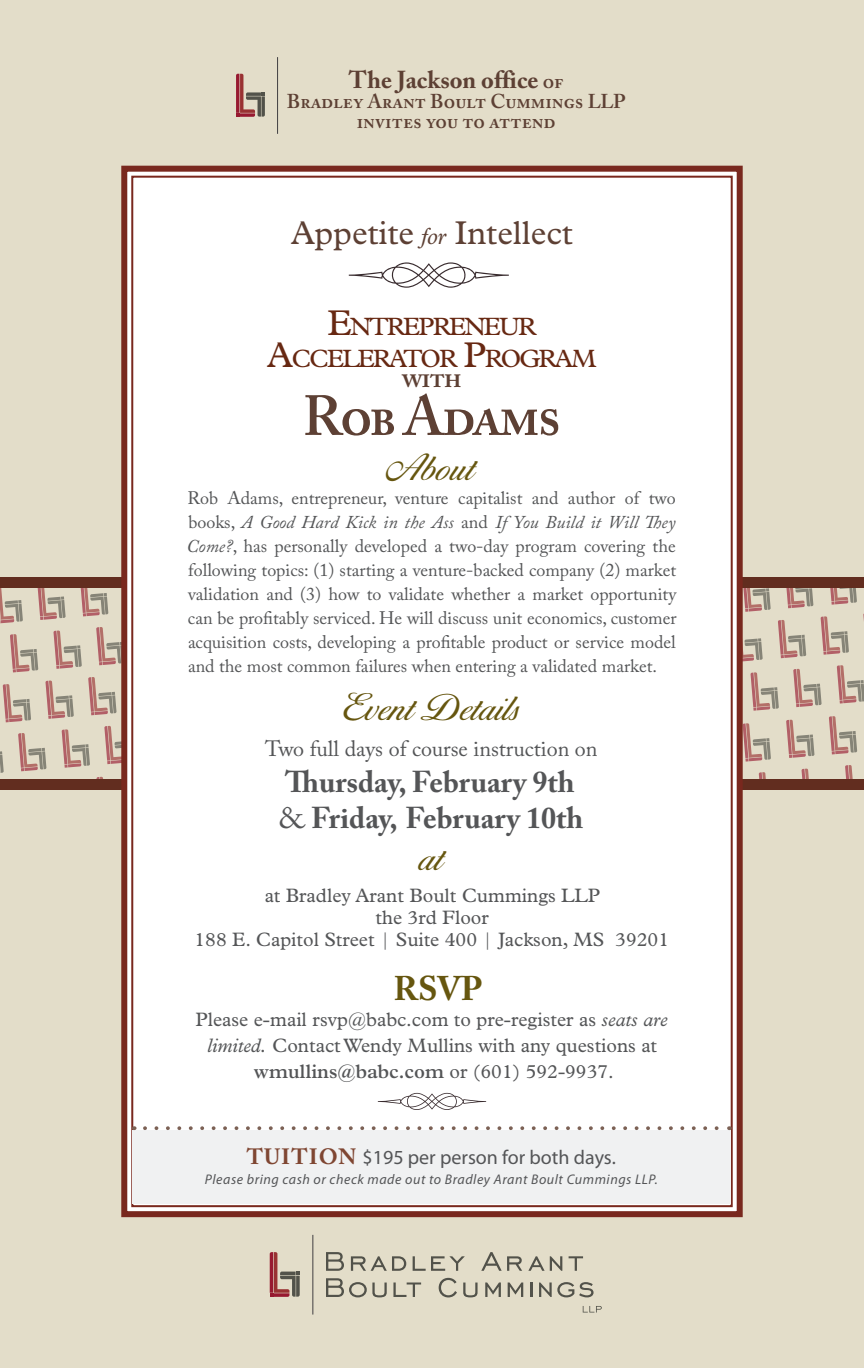
<style>
.page{position:relative;width:864px;height:1368px;background:#e3ddc9}
.page>*{position:absolute;margin:0;border:0;box-sizing:border-box;transform-origin:0 0}
.t1{font:600 56px "Adobe Caslon Pro";letter-spacing:-.05em;color:#5d4034}
.t2{font:36px "OPTI Dianna Script Light Agen";color:#66560f}
.t3{font:700 34px "Adobe Caslon Pro";color:#66560f}
.t4{font:33.2px "Plantin";color:#5d4034}
.t5{font:700 30px/36px "Adobe Caslon Pro";color:#545557}
.t6{font:600 28px "Adobe Caslon Pro";color:#5d4034}
.t7{font:25.2px/32px "Plantin";letter-spacing:-.07em;color:#672812;text-align:center}
.t8{font:700 24.4px "Adobe Caslon Pro";color:#5d4034}
.t9{font:22px "Adobe Caslon Pro";color:#545557}
.t10{font:600 20px/20px "Adobe Caslon Pro";color:#5d4034;text-align:center}
.t11{font:20px "Myriad Pro";color:#545557}
.t12{font:19.6px/26px "Plantin";color:#545557;text-align:center}
.t13{font:18px/24px "Adobe Caslon Pro";color:#545557;text-align:justify}
.t14{font:italic 14px "Myriad Pro";letter-spacing:.04em;color:#545557}
.s1{font-weight:600;font-size:20px}
.s2{font-style:italic;font-size:23.6px}
.s3{font-size:36px}
.s4{font-style:italic}
.s5{font-weight:400}
.s6{font-weight:600}
.s7{font-family:"Adobe Caslon Pro";font-weight:700;font-size:22px;color:#7f4632}
</style>
<div class="page">
<svg style="left:326px;top:1252px;width:18px;height:19px"></svg>
<svg style="left:351px;top:1256px;width:55px;height:15px"></svg>
<svg style="left:413px;top:1256px;width:52px;height:15px"></svg>
<svg style="left:481px;top:1252px;width:41px;height:19px"></svg>
<svg style="left:528px;top:1256px;width:34px;height:15px"></svg>
<svg style="left:569px;top:1256px;width:14px;height:15px"></svg>
<svg style="left:326px;top:1278px;width:61px;height:19px"></svg>
<svg style="left:393px;top:1283px;width:28px;height:14px"></svg>
<svg style="left:439px;top:1278px;width:18px;height:19px"></svg>
<svg style="left:463px;top:1283px;width:15px;height:14px"></svg>
<svg style="left:485px;top:1283px;width:16px;height:14px"></svg>
<svg style="left:508px;top:1283px;width:15px;height:14px"></svg>
<svg style="left:530px;top:1282px;width:2px;height:15px"></svg>
<svg style="left:539px;top:1282px;width:55px;height:15px"></svg>
<svg style="left:583px;top:1306px;width:19px;height:7px"></svg>
<hr style="left:313px;top:1235px;width:1px;height:80px;background:#413f41">
<svg style="left:270px;top:1252px;width:30px;height:45px"></svg>
<hr style="left:277px;top:57px;width:1px;height:77px;background:#413f41">
<svg style="left:236px;top:74px;width:29px;height:43px"></svg>
<svg style="left:0;top:588px;width:23px;height:36px"></svg>
<svg style="left:37px;top:588px;width:29px;height:32px"></svg>
<svg style="left:80px;top:588px;width:28px;height:28px"></svg>
<svg style="left:10px;top:634px;width:28px;height:38px"></svg>
<svg style="left:53px;top:630px;width:29px;height:39px"></svg>
<svg style="left:96px;top:627px;width:22px;height:38px"></svg>
<svg style="left:746px;top:588px;width:25px;height:24px"></svg>
<svg style="left:786px;top:588px;width:27px;height:20px"></svg>
<svg style="left:830px;top:588px;width:27px;height:17px"></svg>
<svg style="left:3px;top:684px;width:28px;height:38px"></svg>
<svg style="left:45px;top:680px;width:29px;height:39px"></svg>
<svg style="left:88px;top:677px;width:29px;height:38px"></svg>
<svg style="left:746px;top:638px;width:17px;height:23px"></svg>
<svg style="left:778px;top:620px;width:28px;height:38px"></svg>
<svg style="left:821px;top:616px;width:28px;height:39px"></svg>
<svg style="left:0;top:751px;width:4px;height:22px"></svg>
<svg style="left:18px;top:733px;width:28px;height:38px"></svg>
<svg style="left:62px;top:729px;width:28px;height:39px"></svg>
<svg style="left:104px;top:726px;width:14px;height:38px"></svg>
<svg style="left:751px;top:672px;width:28px;height:39px"></svg>
<svg style="left:793px;top:669px;width:29px;height:38px"></svg>
<svg style="left:837px;top:665px;width:27px;height:39px"></svg>
<svg style="left:96px;top:777px;width:7px;height:2px"></svg>
<svg style="left:746px;top:723px;width:25px;height:39px"></svg>
<svg style="left:786px;top:720px;width:29px;height:38px"></svg>
<svg style="left:829px;top:716px;width:28px;height:38px"></svg>
<svg style="left:759px;top:772px;width:7px;height:7px"></svg>
<svg style="left:802px;top:769px;width:7px;height:10px"></svg>
<svg style="left:845px;top:765px;width:8px;height:14px"></svg>
<div style="left:0;top:779px;width:864px;height:11px;background:#622d1f"></div>
<div style="left:0;top:577px;width:864px;height:11px;background:#622d1f"></div>
<div style="left:118px;top:165px;width:628px;height:1053px;background:#fff"></div>
<svg style="left:349px;top:262px;width:160px;height:26px;background:#e1dfe0"></svg>
<svg style="left:378px;top:1093px;width:108px;height:17px;background:#e0dede"></svg>
<div style="left:132px;top:1130px;width:598px;height:74px;background:#f0f1f2"></div>
<svg style="left:145px;top:1126px;width:578px;height:4px;background:#dfd8d5"></svg>
<p class="t8" style="left:349px;top:66px;width:216px">The Jackson office <span class="s1">of</span></p>
<p class="t10" style="left:287px;top:91px;width:340px">Bradley Arant Boult Cummings LLP invites you to attend</p>
<p class="t4" style="left:291px;top:213px;width:283px">Appetite <span class="s2">for</span> Intellect</p>
<p class="t7" style="left:267px;top:310px;width:331px"><span class="s3">E</span>NTREPRENEUR<br><span class="s3">A</span>CCELERATOR <span class="s3">P</span>ROGRAM</p>
<p class="t6" style="left:402px;top:361px;width:62px">with</p>
<p class="t1" style="left:303px;top:383px;width:260px">Rob Adams</p>
<p class="t2" style="left:384px;top:443px;width:90px">About</p>
<p class="t13" style="left:187px;top:486px;width:491px">Rob Adams, entrepreneur, venture capitalist and author of two books, <span class="s4">A Good Hard Kick in the Ass</span> and <span class="s4">If You Build it Will They Come?</span>, has personally developed a two-day program covering the following topics: (1) starting a venture-backed company (2) market validation and (3) how to validate whether a market opportunity can be profitably serviced. He will discuss unit economics, customer acquisition costs, developing a profitable product or service model and the most common failures when entering a validated market.</p>
<p class="t2" style="left:342px;top:683px;width:178px">Event Details</p>
<p class="t9" style="left:265px;top:736px;width:334px">Two full days of course instruction on</p>
<p class="t5" style="left:279px;top:764px;width:306px">Thursday, February 9th <span class="s5">&amp;</span> Friday, February 10th</p>
<p class="t2" style="left:417px;top:833px;width:25px">at</p>
<p class="t12" style="left:265px;top:882px;width:337px">at Bradley Arant Boult Cummings LLP</p>
<p class="t12" style="left:194px;top:906px;width:476px;line-height:22px">the 3rd Floor<br>188 E. Capitol Street | Suite 400 | Jackson, MS 39201</p>
<p class="t3" style="left:393px;top:968px;width:91px">RSVP</p>
<p class="t12" style="left:195px;top:1006px;width:474px">Please e-mail rsvp@babc.com to pre-register as <span class="s4">seats are limited.</span> Contact Wendy Mullins with any questions at <span class="s6">wmullins@babc.com</span> or (601) 592-9937.</p>
<p class="t11" style="left:247px;top:1146px;width:370px"><span class="s7">TUITION</span> $195 per person for both days.</p>
<p class="t14" style="left:205px;top:1170px;width:454px">Please bring cash or check made out to Bradley Arant Boult Cummings LLP.</p>
</div>
